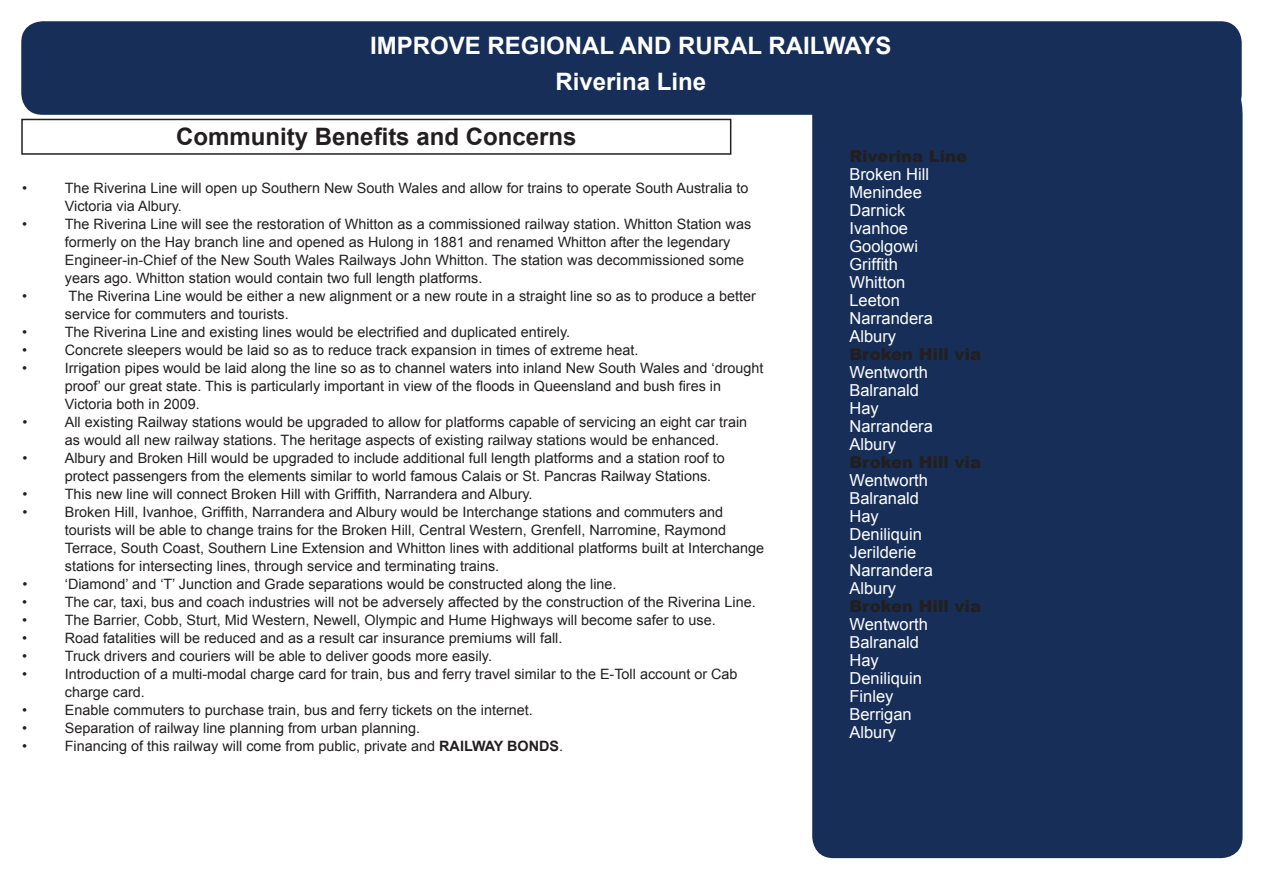
<style>
.page{position:relative;width:1263px;height:893px;background:#fff}
.page>*{position:absolute;margin:0;border:0;box-sizing:border-box;transform-origin:0 0}
.t1{font:700 24px/36px "Arial";color:#fff;text-align:center}
.t2{font:700 24px "Arial";color:#231f20}
.t3{font:16.5px/18px "Arial";color:#fff}
.t4{font:900 16.5px "Arial";color:#231f20}
.t5{font:14.25px/18px "Arial";color:#231f20}
.s1{font-weight:700}
</style>
<div class="page">
<div style="left:21px;top:119px;width:710px;height:36px;border:2px solid #231f20"></div>
<div style="left:812px;top:98px;width:431px;height:760px;background:#172f58"></div>
<div style="left:21px;top:21px;width:1221px;height:94px;background:#172f58;border-radius:21px"></div>
<h1 class="t1" style="left:370px;top:28px;width:523px">IMPROVE REGIONAL AND RURAL RAILWAYS<br>Riverina Line</h1>
<h1 class="t2" style="left:176px;top:121px;width:402px">Community Benefits and Concerns</h1>
<p class="t5" style="left:22px;top:179px;width:7px">•</p>
<p class="t5" style="left:65px;top:179px;width:685px">The Riverina Line will open up Southern New South Wales and allow for trains to operate South Australia to<br>Victoria via Albury.</p>
<p class="t5" style="left:22px;top:215px;width:7px">•</p>
<p class="t5" style="left:65px;top:215px;width:688px">The Riverina Line will see the restoration of Whitton as a commissioned railway station. Whitton Station was formerly on the Hay branch line and opened as Hulong in 1881 and renamed Whitton after the legendary Engineer-in-Chief of the New South Wales Railways John Whitton. The station was decommissioned some years ago. Whitton station would contain two full length platforms.</p>
<p class="t5" style="left:22px;top:287px;width:7px">•</p>
<p class="t5" style="left:65px;top:287px;width:692px">The Riverina Line would be either a new alignment or a new route in a straight line so as to produce a better service for commuters and tourists.</p>
<p class="t5" style="left:22px;top:323px;width:7px">•</p>
<p class="t5" style="left:65px;top:323px;width:507px">The Riverina Line and existing lines would be electrified and duplicated entirely.</p>
<p class="t5" style="left:22px;top:341px;width:7px">•</p>
<p class="t5" style="left:65px;top:341px;width:575px">Concrete sleepers would be laid so as to reduce track expansion in times of extreme heat.</p>
<p class="t5" style="left:22px;top:359px;width:7px">•</p>
<p class="t5" style="left:65px;top:359px;width:700px">Irrigation pipes would be laid along the line so as to channel waters into inland New South Wales and ‘drought proof’ our great state. This is particularly important in view of the floods in Queensland and bush fires in<br>Victoria both in 2009.</p>
<p class="t5" style="left:22px;top:413px;width:7px">•</p>
<p class="t5" style="left:65px;top:413px;width:684px">All existing Railway stations would be upgraded to allow for platforms capable of servicing an eight car train as would all new railway stations. The heritage aspects of existing railway stations would be enhanced.</p>
<p class="t5" style="left:22px;top:449px;width:7px">•</p>
<p class="t5" style="left:65px;top:449px;width:661px">Albury and Broken Hill would be upgraded to include additional full length platforms and a station roof to protect passengers from the elements similar to world famous Calais or St. Pancras Railway Stations.</p>
<p class="t5" style="left:22px;top:485px;width:7px">•</p>
<p class="t5" style="left:65px;top:485px;width:469px">This new line will connect Broken Hill with Griffith, Narrandera and Albury.</p>
<p class="t5" style="left:22px;top:503px;width:7px">•</p>
<p class="t5" style="left:65px;top:503px;width:701px">Broken Hill, Ivanhoe, Griffith, Narrandera and Albury would be Interchange stations and commuters and tourists will be able to change trains for the Broken Hill, Central Western, Grenfell, Narromine, Raymond Terrace, South Coast, Southern Line Extension and Whitton lines with additional platforms built at Interchange stations for intersecting lines, through service and terminating trains.</p>
<p class="t5" style="left:22px;top:575px;width:7px">•</p>
<p class="t5" style="left:65px;top:575px;width:553px">‘Diamond’ and ‘T’ Junction and Grade separations would be constructed along the line.</p>
<p class="t5" style="left:22px;top:593px;width:7px">•</p>
<p class="t5" style="left:65px;top:593px;width:692px">The car, taxi, bus and coach industries will not be adversely affected by the construction of the Riverina Line.</p>
<p class="t5" style="left:22px;top:611px;width:7px">•</p>
<p class="t5" style="left:65px;top:611px;width:652px">The Barrier, Cobb, Sturt, Mid Western, Newell, Olympic and Hume Highways will become safer to use.</p>
<p class="t5" style="left:22px;top:629px;width:7px">•</p>
<p class="t5" style="left:65px;top:629px;width:499px">Road fatalities will be reduced and as a result car insurance premiums will fall.</p>
<p class="t5" style="left:22px;top:647px;width:7px">•</p>
<p class="t5" style="left:65px;top:647px;width:429px">Truck drivers and couriers will be able to deliver goods more easily.</p>
<p class="t5" style="left:22px;top:665px;width:7px">•</p>
<p class="t5" style="left:65px;top:665px;width:674px">Introduction of a multi-modal charge card for train, bus and ferry travel similar to the E-Toll account or Cab charge card.</p>
<p class="t5" style="left:22px;top:701px;width:7px">•</p>
<p class="t5" style="left:65px;top:701px;width:469px">Enable commuters to purchase train, bus and ferry tickets on the internet.</p>
<p class="t5" style="left:22px;top:719px;width:7px">•</p>
<p class="t5" style="left:65px;top:719px;width:357px">Separation of railway line planning from urban planning.</p>
<p class="t5" style="left:22px;top:737px;width:7px">•</p>
<p class="t5" style="left:65px;top:737px;width:500px">Financing of this railway will come from public, private and <span class="s1">RAILWAY BONDS</span>.</p>
<p class="t4" style="left:849px;top:144px;width:119px">Riverina Line</p>
<p class="t3" style="left:849px;top:165px;width:85px">Broken Hill<br>Menindee<br>Darnick<br>Ivanhoe<br>Goolgowi<br>Griffith<br>Whitton<br>Leeton<br>Narrandera<br>Albury</p>
<p class="t4" style="left:849px;top:342px;width:133px">Broken Hill via</p>
<p class="t3" style="left:849px;top:363px;width:85px">Wentworth<br>Balranald<br>Hay<br>Narrandera<br>Albury</p>
<p class="t4" style="left:849px;top:450px;width:133px">Broken Hill via</p>
<p class="t3" style="left:849px;top:471px;width:85px">Wentworth<br>Balranald<br>Hay<br>Deniliquin<br>Jerilderie<br>Narrandera<br>Albury</p>
<p class="t4" style="left:849px;top:594px;width:133px">Broken Hill via</p>
<p class="t3" style="left:849px;top:615px;width:80px">Wentworth<br>Balranald<br>Hay<br>Deniliquin<br>Finley<br>Berrigan<br>Albury</p>
</div>
